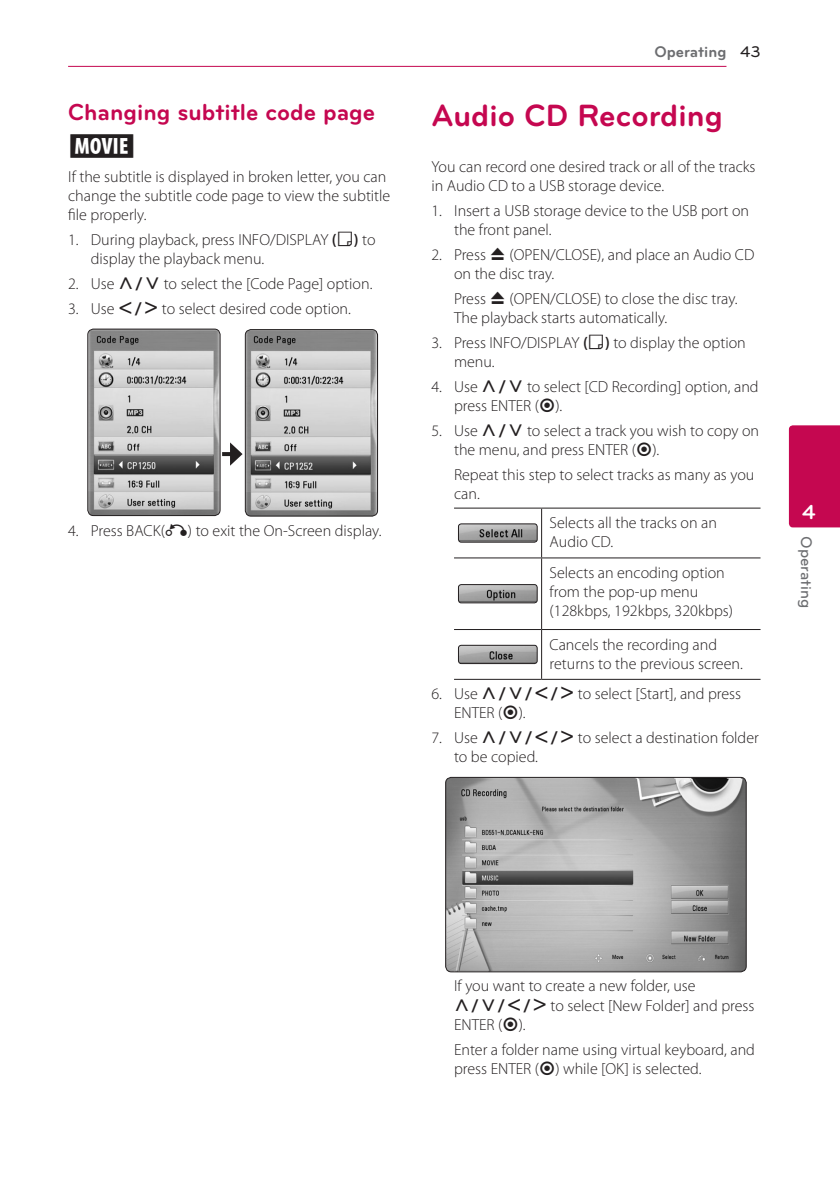
<style>
.page{position:relative;width:840px;height:1191px;background:#fff}
.page>*{position:absolute;margin:0;border:0;box-sizing:border-box;transform-origin:0 0}
.Title_1{font:700 32px "Bryant LG";color:#c50750}
.Title_2{font:700 24px "Bryant LG";color:#c50750}
.Content_text_Light{font:24px "UPSYS Common";color:#231f20}
.t1{font:700 21px "Bryant LG";color:#fff}
.Content_text_Num{font:300 16px/19.2px "Myriad Pro";color:#231f20}
.Content_text_Light-2{font:300 16px/19.2px "Myriad Pro";color:#231f20}
.Contents_Text_Sub_Nu{font:300 16px/19.2px "Myriad Pro";color:#231f20}
.t2{font:700 16px "Bryant LG";color:#6c6d70}
.t3{font:500 16px "Bryant LG";color:#6c6d70}
.s1{font-weight:600}
.s2{font-family:"UPSYS Common";font-weight:400}
.s3{font-weight:500;color:#231f20}
</style>
<div class="page">
<hr style="left:68px;top:66px;width:658px;height:1px;background:#c50750">
<div style="left:788px;top:425px;width:51px;height:102px;background:#c50750"></div>
<img style="left:245px;top:330px;width:132px;height:186px">
<div style="left:245px;top:329px;width:133px;height:187px;border:1px solid #231f20;border-radius:6px"></div>
<img style="left:88px;top:329px;width:132px;height:186px">
<div style="left:87px;top:328px;width:133px;height:188px;border:1px solid #231f20;border-radius:6px"></div>
<svg style="left:222px;top:452px;width:8px;height:4px"></svg>
<svg style="left:230px;top:442px;width:12px;height:24px"></svg>
<hr style="left:454px;top:507px;width:87px;height:1px;background:#231f20">
<hr style="left:541px;top:507px;width:219px;height:1px;background:#231f20">
<hr style="left:541px;top:508px;width:1px;height:49px;background:#231f20">
<hr style="left:454px;top:557px;width:87px;height:1px;background:#231f20">
<hr style="left:541px;top:557px;width:219px;height:1px;background:#231f20">
<hr style="left:541px;top:558px;width:1px;height:71px;background:#231f20">
<hr style="left:454px;top:629px;width:87px;height:1px;background:#231f20">
<hr style="left:541px;top:629px;width:219px;height:1px;background:#231f20">
<hr style="left:541px;top:630px;width:1px;height:49px;background:#231f20">
<hr style="left:454px;top:679px;width:87px;height:1px;background:#231f20">
<hr style="left:541px;top:679px;width:219px;height:1px;background:#231f20">
<img style="left:459px;top:525px;width:78px;height:17px">
<div style="left:457px;top:523px;width:80px;height:19px;border:1px solid #231f20;border-radius:3px"></div>
<img style="left:459px;top:584px;width:78px;height:19px">
<div style="left:457px;top:584px;width:80px;height:19px;border:1px solid #231f20;border-radius:3px"></div>
<img style="left:459px;top:645px;width:78px;height:17px">
<div style="left:457px;top:645px;width:80px;height:19px;border:1px solid #231f20;border-radius:3px"></div>
<img style="left:446px;top:777px;width:299px;height:194px">
<div style="left:445px;top:777px;width:301px;height:195px;border:1px solid #231f20;border-radius:6px"></div>
<p class="Title_2" style="left:68px;top:97px;width:308px">Changing subtitle code page</p>
<p class="Content_text_Light" style="left:68px;top:132px;width:70px">Y</p>
<p class="Content_text_Light-2" style="left:68px;top:167px;width:323px">If the subtitle is displayed in broken letter, you can change the subtitle code page to view the subtitle file properly.</p>
<p class="Content_text_Num" style="left:91px;top:230px;width:286px;text-indent:-23px">1. During playback, press INFO/DISPLAY <span class="s1">(</span><span class="s2">M</span><span class="s1">)</span> to display the playback menu.</p>
<p class="Content_text_Num" style="left:68px;top:274px;width:306px">2. Use <span class="s2">W/S</span> to select the [Code Page] option.</p>
<p class="Content_text_Num" style="left:68px;top:299px;width:284px">3. Use <span class="s2">A/D</span> to select desired code option.</p>
<p class="Content_text_Num" style="left:68px;top:520px;width:315px">4. Press BACK(<span class="s2">X</span>) to exit the On-Screen display.</p>
<p class="t2" style="left:654px;top:42px;width:108px">Operating <span class="s3">43</span></p>
<p class="Title_1" style="left:431px;top:96px;width:293px">Audio CD Recording</p>
<p class="Content_text_Light-2" style="left:431px;top:156px;width:325px">You can record one desired track or all of the tracks in Audio CD to a USB storage device.</p>
<p class="Content_text_Num" style="left:454px;top:200px;width:296px;text-indent:-23px">1. Insert a USB storage device to the USB port on the front panel.</p>
<p class="Content_text_Num" style="left:454px;top:245px;width:302px;text-indent:-23px">2. Press <span class="s2">B</span> (OPEN/CLOSE), and place an Audio CD on the disc tray.</p>
<p class="Contents_Text_Sub_Nu" style="left:454px;top:289px;width:285px">Press <span class="s2">B</span> (OPEN/CLOSE) to close the disc tray.<br>The playback starts automatically.</p>
<p class="Content_text_Num" style="left:454px;top:333px;width:293px;text-indent:-23px">3. Press INFO/DISPLAY <span class="s1">(</span><span class="s2">M</span><span class="s1">)</span> to display the option menu.</p>
<p class="Content_text_Num" style="left:454px;top:377px;width:306px;text-indent:-23px">4. Use <span class="s2">W/S</span> to select [CD Recording] option, and press ENTER (<span class="s2">B</span>).</p>
<p class="Content_text_Num" style="left:454px;top:421px;width:306px;text-indent:-23px">5. Use <span class="s2">W/S</span> to select a track you wish to copy on the menu, and press ENTER (<span class="s2">B</span>).</p>
<p class="Contents_Text_Sub_Nu" style="left:454px;top:465px;width:302px">Repeat this step to select tracks as many as you can.</p>
<p class="Content_text_Light-2" style="left:549px;top:513px;width:169px">Selects all the tracks on an<br>Audio CD.</p>
<p class="Content_text_Light-2" style="left:549px;top:563px;width:185px">Selects an encoding option from the pop-up menu (128kbps, 192kbps, 320kbps)</p>
<p class="Content_text_Light-2" style="left:549px;top:634px;width:195px">Cancels the recording and returns to the previous screen.</p>
<p class="Content_text_Num" style="left:454px;top:684px;width:288px;text-indent:-23px">6. Use <span class="s2">W/S/A/D</span> to select [Start], and press<br>ENTER (<span class="s2">B</span>).</p>
<p class="Content_text_Num" style="left:454px;top:728px;width:306px;text-indent:-23px">7. Use <span class="s2">W/S/A/D</span> to select a destination folder to be copied.</p>
<h3 class="t1" style="left:801px;top:499px;width:15px">4</h3>
<p class="t3" style="left:815px;top:536px;width:73px;rotate:90deg">Operating</p>
<p class="Contents_Text_Sub_Nu" style="left:454px;top:976px;width:302px">If you want to create a new folder, use<br><span class="s2">W/S/A/D</span> to select [New Folder] and press<br>ENTER (<span class="s2">B</span>).</p>
<p class="Contents_Text_Sub_Nu" style="left:454px;top:1039px;width:302px">Enter a folder name using virtual keyboard, and press ENTER (<span class="s2">B</span>) while [OK] is selected.</p>
</div>
